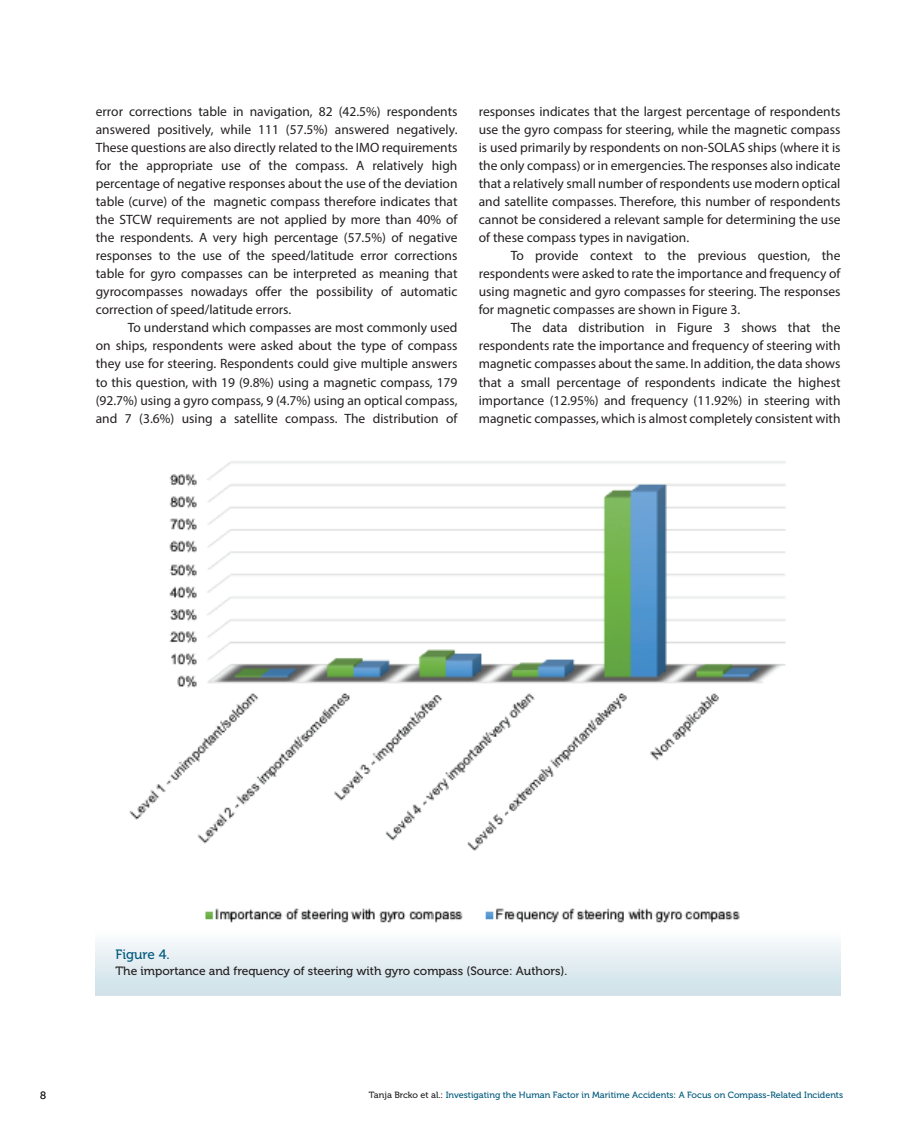
<style>
.page{position:relative;width:915px;height:1127px;background:#fff}
.page>*{position:absolute;margin:0;border:0;box-sizing:border-box;transform-origin:0 0}
.Body_text{font:13.5px/18px "Myriad Pro";color:#231f20;text-align:justify}
.Figure{font:13.5px "Museo 500";color:#00597c}
.Figure-2{font:12px "Museo 500";color:#231f20}
.t1{font:10.5px "Museo 300";color:#231f20}
.t2{font:9px "Museo 500";color:#00597c}
.s1{color:#231f20}
</style>
<div class="page">
<div style="left:96px;top:930px;width:744px;height:65px;background:linear-gradient(to bottom,#fdfcfe,#cce0e8)"></div>
<img style="left:129px;top:461px;width:657px;height:462px">
<p class="Body_text" style="left:96px;top:103px;width:363px">error corrections table in navigation, 82 (42.5%) respondents answered positively, while 111 (57.5%) answered negatively.<br>These questions are also directly related to the IMO requirements for the appropriate use of the compass. A relatively high percentage of negative responses about the use of the deviation table (curve) of the magnetic compass therefore indicates that the STCW requirements are not applied by more than 40% of the respondents. A very high percentage (57.5%) of negative responses to the use of the speed/latitude error corrections table for gyro compasses can be interpreted as meaning that gyrocompasses nowadays offer the possibility of automatic correction of speed/latitude errors.</p>
<p class="Body_text" style="left:96px;top:319px;width:363px;text-indent:32px">To understand which compasses are most commonly used on ships, respondents were asked about the type of compass they use for steering. Respondents could give multiple answers to this question, with 19 (9.8%) using a magnetic compass, 179 (92.7%) using a gyro compass, 9 (4.7%) using an optical compass, and 7 (3.6%) using a satellite compass. The distribution of</p>
<p class="Body_text" style="left:478px;top:103px;width:363px">responses indicates that the largest percentage of respondents use the gyro compass for steering, while the magnetic compass is used primarily by respondents on non-SOLAS ships (where it is the only compass) or in emergencies. The responses also indicate that a relatively small number of respondents use modern optical and satellite compasses. Therefore, this number of respondents cannot be considered a relevant sample for determining the use of these compass types in navigation.</p>
<p class="Body_text" style="left:478px;top:247px;width:363px;text-indent:32px">To provide context to the previous question, the respondents were asked to rate the importance and frequency of using magnetic and gyro compasses for steering. The responses for magnetic compasses are shown in Figure 3.</p>
<p class="Body_text" style="left:478px;top:319px;width:363px;text-indent:32px">The data distribution in Figure 3 shows that the respondents rate the importance and frequency of steering with magnetic compasses about the same. In addition, the data shows that a small percentage of respondents indicate the highest importance (12.95%) and frequency (11.92%) in steering with magnetic compasses, which is almost completely consistent with</p>
<p class="Figure" style="left:115px;top:946px;width:55px">Figure 4.</p>
<p class="Figure-2" style="left:115px;top:964px;width:453px">The importance and frequency of steering with gyro compass (Source: Authors).</p>
<p class="t1" style="left:40px;top:1090px;width:7px">8</p>
<p class="t2" style="left:368px;top:1090px;width:476px"><span class="s1">Tanja Brcko et al.:</span> Investigating the Human Factor in Maritime Accidents: A Focus on Compass-Related Incidents</p>
</div>
